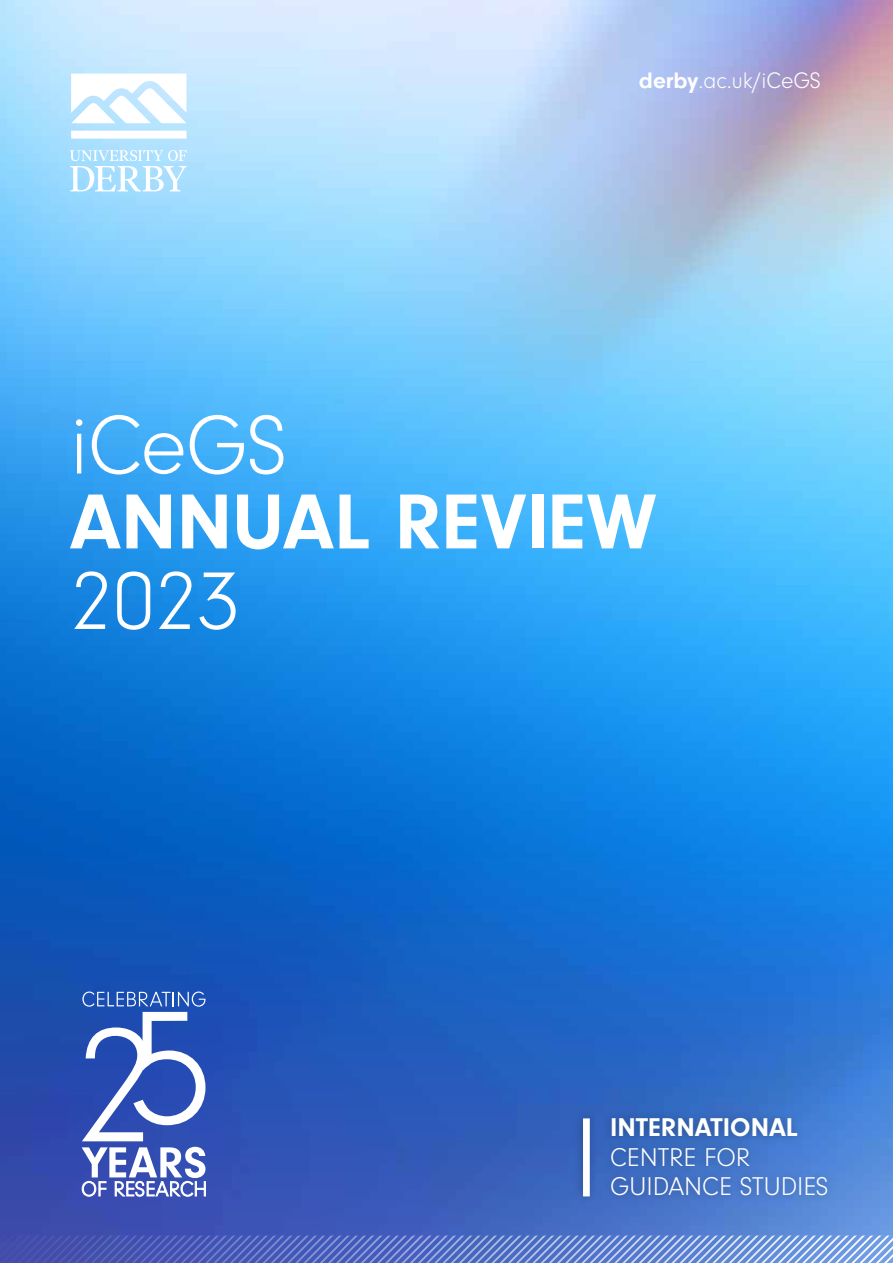
<style>
.page{position:relative;width:893px;height:1263px;background:#fff}
.page>*{position:absolute;margin:0;border:0;box-sizing:border-box;transform-origin:0 0}
.t1{font:300 86.4px "Neuzeit Gro";letter-spacing:-.01em;color:#fff}
.t2{font:700 80.7px "Neuzeit Gro";color:#fff}
.t3{font:300 26.7px/29.7px "Neuzeit Gro";color:#fff}
.t4{font:700 26.7px "Neuzeit Gro";color:#fff}
.t5{font:300 23.25px "Neuzeit Gro";color:#fff}
.s1{font-weight:700}
</style>
<div class="page">
<img style="left:0;top:0;width:893px;height:842px">
<svg style="left:71px;top:74px;width:115px;height:65px"></svg>
<svg style="left:70px;top:150px;width:116px;height:41px"></svg>
<svg style="left:0;top:842px;width:893px;height:393px"></svg>
<svg style="left:0;top:1235px;width:893px;height:28px"></svg>
<div style="left:574px;top:1109px;width:262px;height:96px;background:#000;opacity:.25"></div>
<div style="left:583px;top:1118px;width:7px;height:78px;background:#fff"></div>
<svg style="left:82px;top:1147px;width:124px;height:49px"></svg>
<svg style="left:82px;top:991px;width:123px;height:150px"></svg>
<p class="t1" style="left:70px;top:399px;width:219px">iCeGS</p>
<p class="t5" style="left:639px;top:68px;width:184px"><span class="s1">derby</span>.ac.uk/iCeGS</p>
<p class="t2" style="left:70px;top:477px;width:588px">ANNUAL REVIEW</p>
<p class="t1" style="left:70px;top:555px;width:172px">2023</p>
<p class="t4" style="left:610px;top:1112px;width:189px">INTERNATIONAL</p>
<p class="t3" style="left:610px;top:1143px;width:220px">CENTRE FOR<br>GUIDANCE STUDIES</p>
</div>
